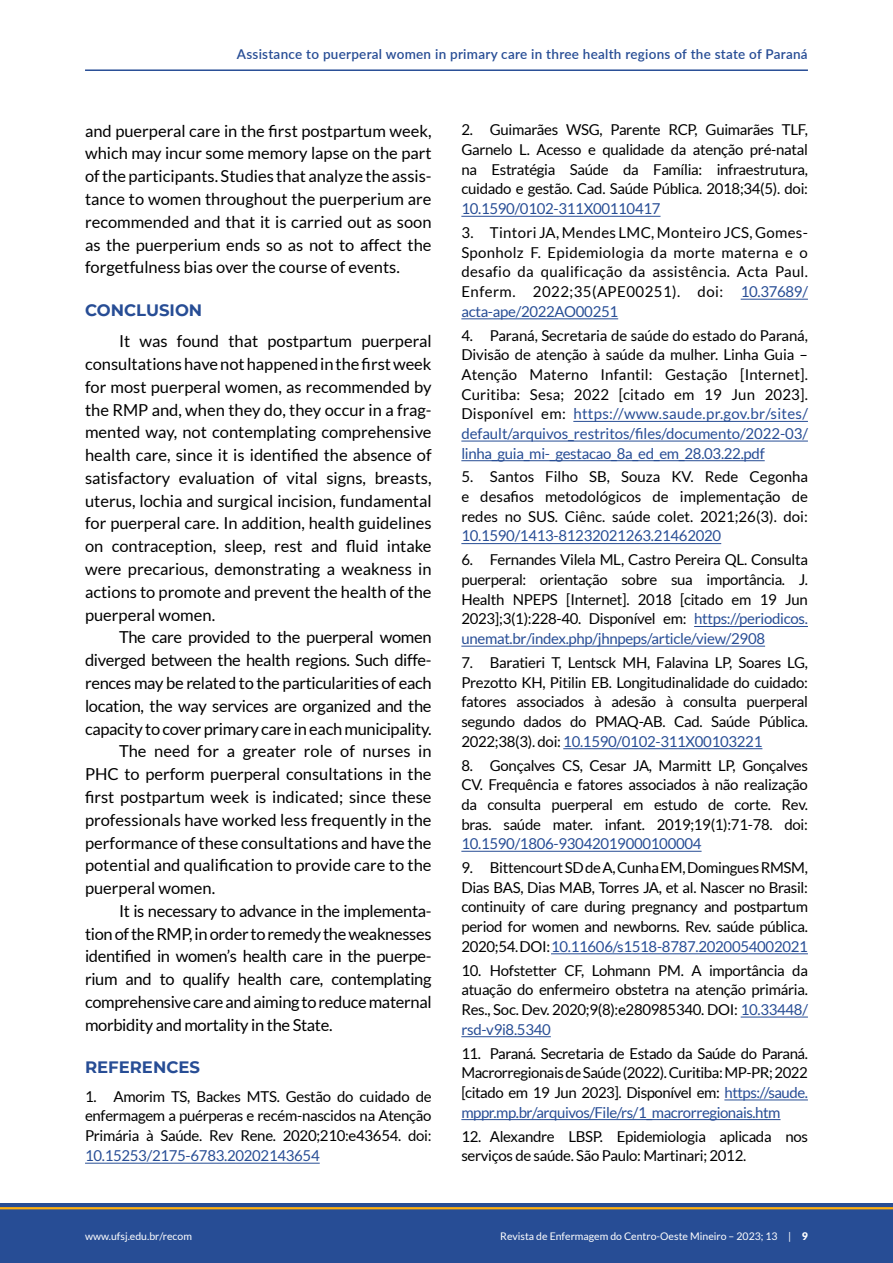
<style>
.page{position:relative;width:893px;height:1263px;background:#fff}
.page>*{position:absolute;margin:0;border:0;box-sizing:border-box;transform-origin:0 0}
.t1{font:16.5px/22.8px "Lato";letter-spacing:-.02em;color:#000;text-align:justify}
.t2{font:16.5px "Lato";color:#000}
.t3{font:700 16.5px "Montserrat";color:#274d95}
.t4{font:15px/19.6px "Lato";letter-spacing:-.02em;color:#000;text-align:justify}
.t5{font:15px "Lato";letter-spacing:-.02em;color:#274d95}
.t6{font:600 13.5px "Lato";letter-spacing:.02em;color:#274d95}
.t7{font:10.5px "Lato";color:#fff}
.s1{color:#274d95}
.s2{font-weight:900}
</style>
<div class="page">
<div style="left:0;top:1203px;width:893px;height:60px;background:#274d95"></div>
<hr style="left:0;top:1207px;width:893px;height:2px;background:#ffb011">
<hr style="left:85px;top:69px;width:723px;height:2px;background:#274d95">
<hr style="left:85px;top:1163px;width:235px;height:1px;background:#274d95">
<hr style="left:461px;top:216px;width:199px;height:1px;background:#274d95">
<hr style="left:741px;top:299px;width:67px;height:1px;background:#274d95">
<hr style="left:461px;top:318px;width:157px;height:1px;background:#274d95">
<hr style="left:573px;top:421px;width:235px;height:1px;background:#274d95">
<hr style="left:461px;top:441px;width:347px;height:1px;background:#274d95">
<hr style="left:461px;top:460px;width:304px;height:1px;background:#274d95">
<hr style="left:461px;top:543px;width:260px;height:1px;background:#274d95">
<hr style="left:694px;top:626px;width:114px;height:1px;background:#274d95">
<hr style="left:461px;top:646px;width:304px;height:1px;background:#274d95">
<hr style="left:563px;top:748px;width:199px;height:1px;background:#274d95">
<hr style="left:461px;top:851px;width:241px;height:1px;background:#274d95">
<hr style="left:551px;top:953px;width:257px;height:1px;background:#274d95">
<hr style="left:741px;top:1017px;width:67px;height:1px;background:#274d95">
<hr style="left:461px;top:1036px;width:90px;height:1px;background:#274d95">
<hr style="left:724px;top:1099px;width:84px;height:1px;background:#274d95">
<hr style="left:461px;top:1119px;width:319px;height:1px;background:#274d95">
<p class="t6" style="left:237px;top:44px;width:572px">Assistance to puerperal women in primary care in three health regions of the state of Paraná</p>
<p class="t1" style="left:85px;top:119px;width:348px">and puerperal care in the first postpartum week, which may incur some memory lapse on the part of the participants. Studies that analyze the assis&shy;tance to women throughout the puerperium are recommended and that it is carried out as soon as the puerperium ends so as not to affect the forgetfulness bias over the course of events.</p>
<p class="t3" style="left:85px;top:298px;width:119px">CONCLUSION</p>
<p class="t1" style="left:85px;top:330px;width:348px;text-indent:34px">It was found that postpartum puerperal consultations have not happened in the first week for most puerperal women, as recommended by the RMP and, when they do, they occur in a frag&shy;mented way, not contemplating comprehensive health care, since it is identified the absence of satisfactory evaluation of vital signs, breasts, uterus, lochia and surgical incision, fundamental for puerperal care. In addition, health guidelines on contraception, sleep, rest and fluid intake were precarious, demonstrating a weakness in actions to promote and prevent the health of the puerperal women.</p>
<p class="t1" style="left:119px;top:626px;width:314px">The care provided to the puerperal women</p>
<p class="t1" style="left:85px;top:649px;width:348px">diverged between the health regions. Such diffe-</p>
<p class="t1" style="left:85px;top:671px;width:348px">rences may be related to the particularities of each</p>
<p class="t1" style="left:85px;top:694px;width:348px">location, the way services are organized and the</p>
<p class="t1" style="left:85px;top:717px;width:348px">capacity to cover primary care in each municipality.</p>
<p class="t2" style="left:119px;top:742px;width:314px">The need for a greater role of nurses in</p>
<p class="t2" style="left:85px;top:765px;width:348px">PHC to perform puerperal consultations in the</p>
<p class="t2" style="left:85px;top:788px;width:348px">first postpartum week is indicated; since these</p>
<p class="t2" style="left:85px;top:810px;width:348px">professionals have worked less frequently in the</p>
<p class="t2" style="left:85px;top:833px;width:348px">performance of these consultations and have the</p>
<p class="t2" style="left:85px;top:856px;width:348px">potential and qualification to provide care to the</p>
<p class="t2" style="left:85px;top:879px;width:132px">puerperal women.</p>
<p class="t1" style="left:119px;top:899px;width:314px">It is necessary to advance in the implementa-</p>
<p class="t1" style="left:85px;top:922px;width:348px">tion of the RMP, in order to remedy the weaknesses</p>
<p class="t1" style="left:85px;top:945px;width:348px">identified in women’s health care in the puerpe-</p>
<p class="t1" style="left:85px;top:968px;width:348px">rium and to qualify health care, contemplating</p>
<p class="t1" style="left:85px;top:990px;width:348px">comprehensive care and aiming to reduce maternal</p>
<p class="t1" style="left:85px;top:1013px;width:249px">morbidity and mortality in the State.</p>
<p class="t3" style="left:85px;top:1056px;width:117px">REFERENCES</p>
<p class="t4" style="left:85px;top:1086px;width:348px">1. Amorim TS, Backes MTS. Gestão do cuidado de enfermagem a puérperas e recém-nascidos na Atenção Primária à Saúde. Rev Rene. 2020;210:e43654. doi:</p>
<p class="t5" style="left:85px;top:1147px;width:236px">10.15253/2175-6783.20202143654</p>
<p class="t4" style="left:461px;top:120px;width:348px">2. Guimarães WSG, Parente RCP, Guimarães TLF, Garnelo L. Acesso e qualidade da atenção pré-natal na Estratégia Saúde da Família: infraestrutura, cuidado e gestão. Cad. Saúde Pública. 2018;34(5). doi:</p>
<p class="t5" style="left:461px;top:200px;width:201px">10.1590/0102-311X00110417</p>
<p class="t4" style="left:461px;top:223px;width:348px">3. Tintori JA, Mendes LMC, Monteiro JCS, Gomes-Sponholz F. Epidemiologia da morte materna e o desafio da qualificação da assistência. Acta Paul.<br>Enferm. 2022;35(APE00251). doi: <span class="s1">10.37689/ acta-ape/2022AO00251</span></p>
<p class="t4" style="left:461px;top:325px;width:348px">4. Paraná, Secretaria de saúde do estado do Paraná, Divisão de atenção à saúde da mulher. Linha Guia – Atenção Materno Infantil: Gestação [Internet].<br>Curitiba: Sesa; 2022 [citado em 19 Jun 2023].<br>Disponível em: <span class="s1">https://www.saude.pr.gov.br/sites/ default/arquivos_restritos/files/documento/2022-03/ linha_guia_mi-_gestacao_8a_ed_em_28.03.22.pdf</span></p>
<p class="t4" style="left:461px;top:467px;width:348px">5. Santos Filho SB, Souza KV. Rede Cegonha e desafios metodológicos de implementação de redes no SUS. Ciênc. saúde colet. 2021;26(3). doi:</p>
<p class="t5" style="left:461px;top:528px;width:261px">10.1590/1413-81232021263.21462020</p>
<p class="t4" style="left:461px;top:550px;width:348px">6. Fernandes Vilela ML, Castro Pereira QL. Consulta puerperal: orientação sobre sua importância. J.<br>Health NPEPS [Internet]. 2018 [citado em 19 Jun 2023];3(1):228-40. Disponível em: <span class="s1">https://periodicos. unemat.br/index.php/jhnpeps/article/view/2908</span></p>
<p class="t4" style="left:461px;top:653px;width:348px">7. Baratieri T, Lentsck MH, Falavina LP, Soares LG, Prezotto KH, Pitilin EB. Longitudinalidade do cuidado: fatores associados à adesão à consulta puerperal segundo dados do PMAQ-AB. Cad. Saúde Pública.<br>2022;38(3). doi: <span class="s1">10.1590/0102-311X00103221</span></p>
<p class="t4" style="left:461px;top:755px;width:348px">8. Gonçalves CS, Cesar JA, Marmitt LP, Gonçalves CV. Frequência e fatores associados à não realização da consulta puerperal em estudo de corte. Rev. bras. saúde mater. infant. 2019;19(1):71-78. doi:</p>
<p class="t5" style="left:461px;top:835px;width:242px">10.1590/1806-93042019000100004</p>
<p class="t4" style="left:461px;top:858px;width:348px">9. Bittencourt SD de A, Cunha EM, Domingues RMSM, Dias BAS, Dias MAB, Torres JA, et al. Nascer no Brasil: continuity of care during pregnancy and postpartum period for women and newborns. Rev. saúde pública.<br>2020;54. DOI: <span class="s1">10.11606/s1518-8787.2020054002021</span></p>
<p class="t4" style="left:461px;top:960px;width:348px">10. Hofstetter CF, Lohmann PM. A importância da atuação do enfermeiro obstetra na atenção primária.<br>Res., Soc. Dev. 2020;9(8):e280985340. DOI: <span class="s1">10.33448/ rsd-v9i8.5340</span></p>
<p class="t4" style="left:461px;top:1043px;width:348px">11. Paraná. Secretaria de Estado da Saúde do Paraná.<br>Macrorregionais de Saúde (2022). Curitiba: MP-PR; 2022 [citado em 19 Jun 2023]. Disponível em: <span class="s1">https://saude. mppr.mp.br/arquivos/File/rs/1_macrorregionais.htm</span></p>
<p class="t4" style="left:461px;top:1126px;width:348px">12. Alexandre LBSP. Epidemiologia aplicada nos serviços de saúde. São Paulo: Martinari; 2012.</p>
<p class="t7" style="left:85px;top:1230px;width:108px">www.ufsj.edu.br/recom</p>
<p class="t7" style="left:500px;top:1230px;width:309px">Revista de Enfermagem do Centro-Oeste Mineiro – 2023; 13 | <span class="s2">9</span></p>
</div>
